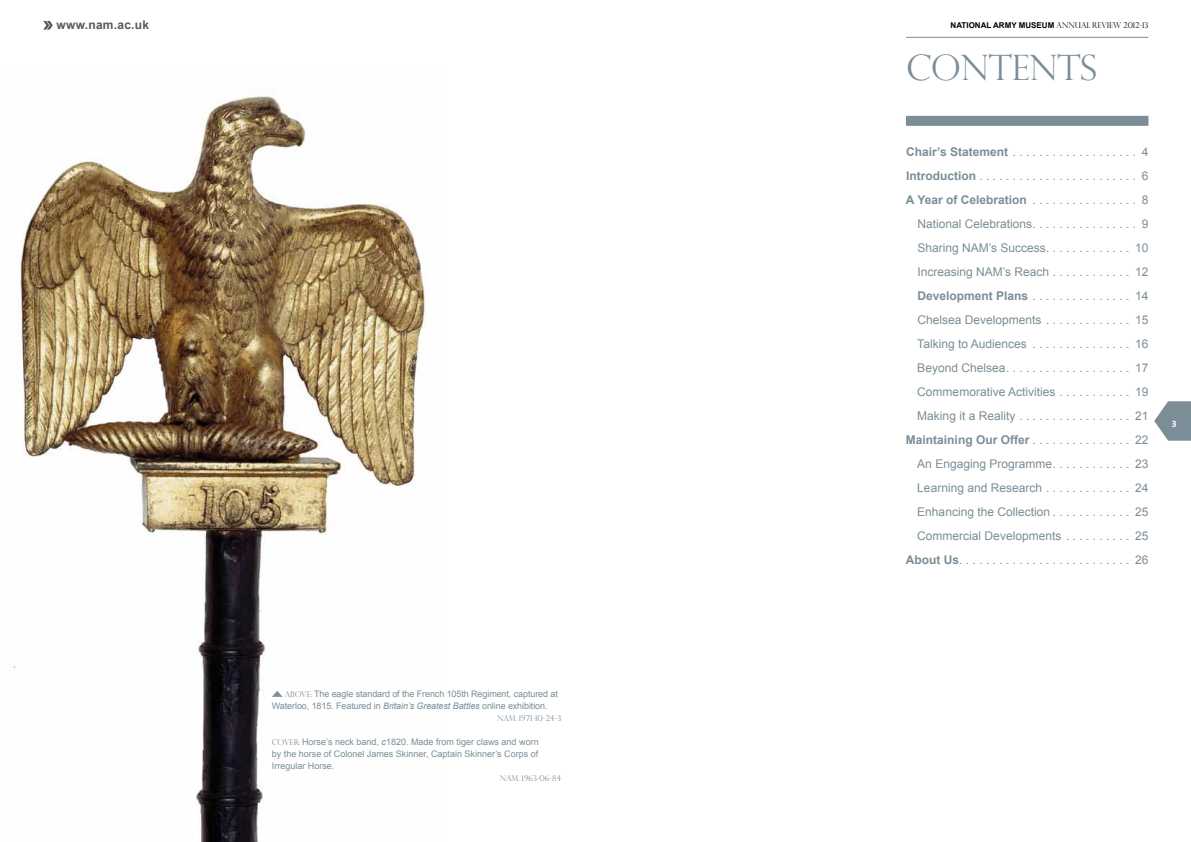
<style>
.page{position:relative;width:1191px;height:842px;background:#fff}
.page>*{position:absolute;margin:0;border:0;box-sizing:border-box;transform-origin:0 0}
.t1{font:300 35px "Perpetua Titling MT Std";letter-spacing:-.01em;color:#7b8d97}
.t2{font:12px/24px "Arial";color:#7b8d97;text-align:right}
.t3{font:700 12px "Arial";color:#58595b}
.t4{font:700 12px "Surface";color:#fff}
.t5{font:9px/12px "Arial";letter-spacing:-.01em;color:#7b8d97}
.t6{font:300 8px "Perpetua Titling MT Std";letter-spacing:-.01em;color:#000}
.t7{font:300 8px "Perpetua Titling MT Std";color:#7b8d97}
.s1{font-family:"Arial";font-weight:700}
.s2{font-weight:700}
.s3{font-family:"Perpetua Titling MT Std";font-weight:300;font-size:8px}
.s4{font-style:italic}
</style>
<div class="page">
<img style="left:13px;top:88px;width:413px;height:754px">
<svg style="left:43px;top:21px;width:10px;height:9px"></svg>
<hr style="left:906px;top:37px;width:242px;height:1px;background:#7b8d97">
<div style="left:906px;top:116px;width:242px;height:10px;background:#7b8d97"></div>
<svg style="left:272px;top:691px;width:11px;height:6px"></svg>
<svg style="left:1154px;top:401px;width:37px;height:40px"></svg>
<p class="t3" style="left:57px;top:16px;width:94px">www.nam.ac.uk</p>
<p class="t6" style="left:950px;top:20px;width:199px"><span class="s1">National Army Museum</span> ANNUAL REVIEW 2012-13</p>
<h1 class="t1" style="left:906px;top:46px;width:192px">CONTENTS</h1>
<p class="t2" style="left:906px;top:140px;width:244px"><span class="s2">Chair’s Statement</span> . . . . . . . . . . . . . . . . . . . 4<br><span class="s2">Introduction</span> . . . . . . . . . . . . . . . . . . . . . . . . 6<br><span class="s2">A Year of Celebration</span> . . . . . . . . . . . . . . . . 8<br>National Celebrations . . . . . . . . . . . . . . . . 9<br>Sharing NAM’s Success . . . . . . . . . . . . . 10<br>Increasing NAM’s Reach . . . . . . . . . . . . 12<br><span class="s2">Development Plans</span> . . . . . . . . . . . . . . . 14<br>Chelsea Developments . . . . . . . . . . . . . 15<br>Talking to Audiences . . . . . . . . . . . . . . . 16<br>Beyond Chelsea . . . . . . . . . . . . . . . . . . . 17<br>Commemorative Activities . . . . . . . . . . . 19<br>Making it a Reality . . . . . . . . . . . . . . . . . 21<br><span class="s2">Maintaining Our Offer</span> . . . . . . . . . . . . . . . 22<br>An Engaging Programme . . . . . . . . . . . . 23<br>Learning and Research . . . . . . . . . . . . . 24<br>Enhancing the Collection . . . . . . . . . . . . 25<br>Commercial Developments . . . . . . . . . . 25<br><span class="s2">About Us</span> . . . . . . . . . . . . . . . . . . . . . . . . . . 26</p>
<p class="t4" style="left:1171px;top:417px;width:7px">3</p>
<p class="t5" style="left:272px;top:688px;width:287px;text-indent:13px"><span class="s3">ABOVE:</span> The eagle standard of the French 105th Regiment, captured at<br>Waterloo, 1815. Featured in <span class="s4">Britain’s Greatest Battles</span> online exhibition.</p>
<p class="t7" style="left:497px;top:713px;width:66px">NAM. 1971-10-24-3</p>
<p class="t5" style="left:272px;top:736px;width:268px;text-align:justify"><span class="s3">COVER:</span> Horse’s neck band, <span class="s4">c</span>1820. Made from tiger claws and worn by the horse of Colonel James Skinner, Captain Skinner’s Corps of Irregular Horse.</p>
<p class="t7" style="left:500px;top:773px;width:63px">NAM. 1963-06-84</p>
</div>
